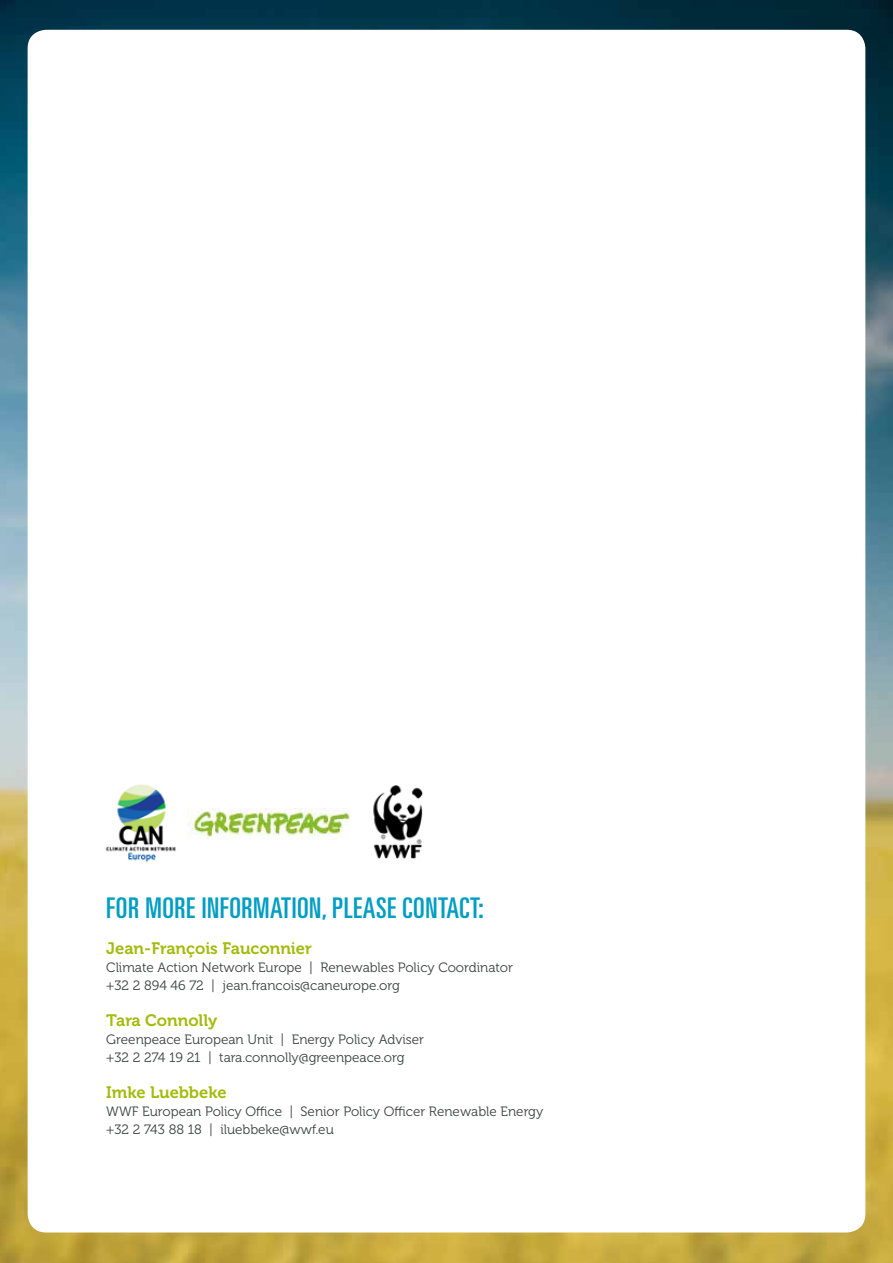
<style>
.page{position:relative;width:893px;height:1263px;background:#fff}
.page>*{position:absolute;margin:0;border:0;box-sizing:border-box;transform-origin:0 0}
.t1{font:ultra-condensed 28.5px "Univers";letter-spacing:.02em;color:#009dc5}
.t2{font:16.5px "Museo 700";color:#a2bc0c}
.t3{font:13.5px/18px "Museo 300";color:#3c413e}
</style>
<div class="page">
<img style="left:0;top:0;width:893px;height:1263px">
<div style="left:28px;top:30px;width:837px;height:1202px;background:#fff;border-radius:19px"></div>
<img style="left:105px;top:784px;width:71px;height:79px">
<img style="left:373px;top:785px;width:50px;height:74px">
<img style="left:187px;top:808px;width:164px;height:31px">
<h1 class="t1" style="left:106px;top:892px;width:379px">FOR MORE INFORMATION, PLEASE CONTACT:</h1>
<p class="t2" style="left:106px;top:939px;width:207px">Jean-François Fauconnier</p>
<p class="t3" style="left:106px;top:959px;width:408px">Climate Action Network Europe | Renewables Policy Coordinator +32 2 894 46 72 | jean.francois@caneurope.org</p>
<p class="t2" style="left:106px;top:1011px;width:113px">Tara Connolly</p>
<p class="t3" style="left:106px;top:1031px;width:319px">Greenpeace European Unit | Energy Policy Adviser +32 2 274 19 21 | tara.connolly@greenpeace.org</p>
<p class="t2" style="left:106px;top:1083px;width:122px">Imke Luebbeke</p>
<p class="t3" style="left:106px;top:1103px;width:439px">WWF European Policy Office | Senior Policy Officer Renewable Energy +32 2 743 88 18 | iluebbeke@wwf.eu</p>
</div>
